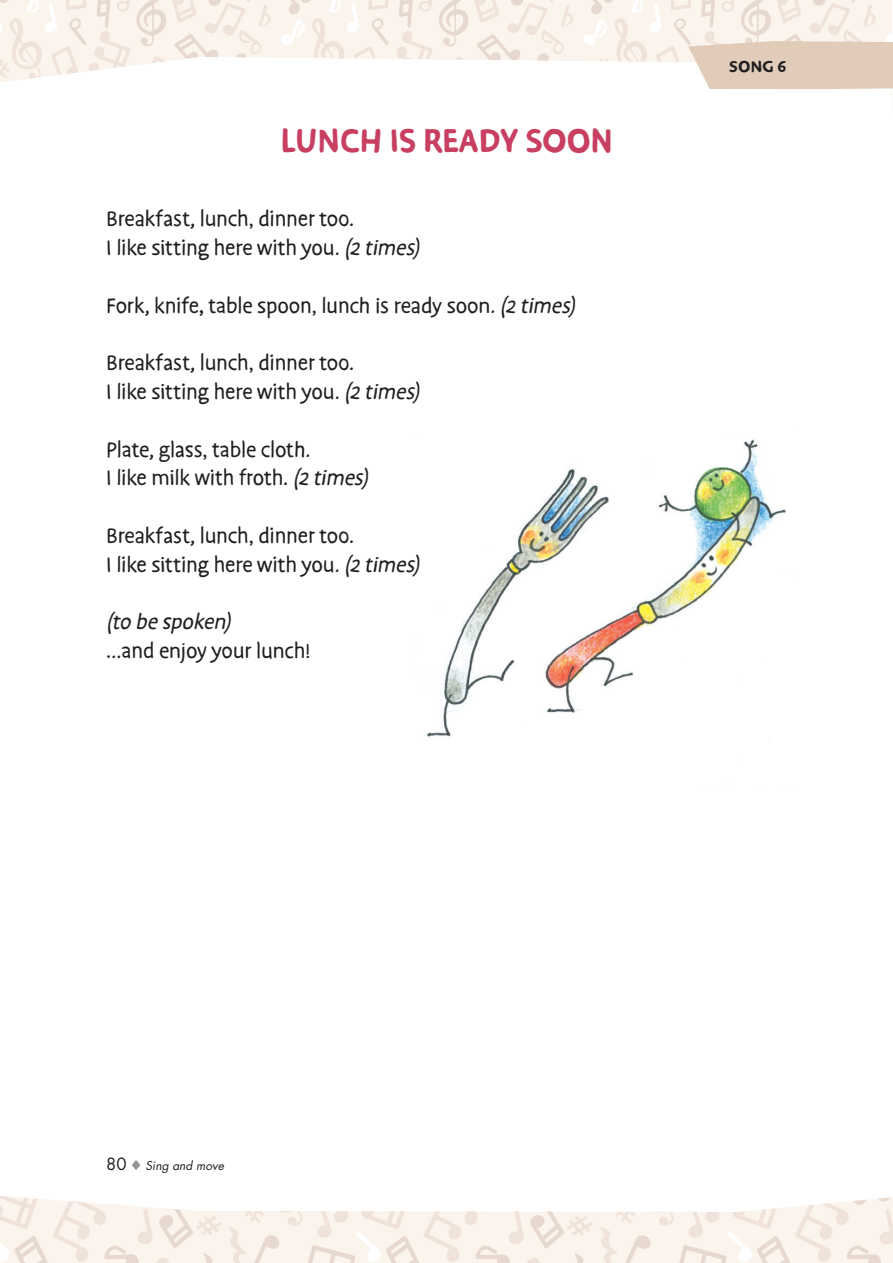
<style>
.page{position:relative;width:893px;height:1263px;background:#fff}
.page>*{position:absolute;margin:0;border:0;box-sizing:border-box;transform-origin:0 0}
.t1{font:700 37.5px "Duper";letter-spacing:.01em;color:#c83f62}
.t2{font:24px/28.8px "Duper";letter-spacing:-.005em;color:#231f20}
.t3{font:italic 24px "Duper";color:#231f20}
.t4{font:700 18px "Duper";color:#231f20;scale:1.1 1}
.t5{font:italic 12px "Futura Std";color:#231f20}
.s1{font-style:italic}
.s2{font-style:normal;font-size:16.5px}
</style>
<div class="page">
<img style="left:0;top:0;width:891px;height:57px">
<svg style="left:688px;top:41px;width:205px;height:48px;background:#e2cfbd"></svg>
<img style="left:0;top:1196px;width:893px;height:67px">
<img style="left:427px;top:439px;width:359px;height:304px">
<svg style="left:132px;top:1160px;width:8px;height:10px"></svg>
<h1 class="t1" style="left:280px;top:118px;width:333px">LUNCH IS READY SOON</h1>
<p class="t2" style="left:106px;top:206px;width:315px">Breakfast, lunch, dinner too.<br>I like sitting here with you. <span class="s1">(2times)</span></p>
<p class="t2" style="left:106px;top:292px;width:471px">Fork, knife, table spoon, lunch is ready soon. <span class="s1">(2times)</span></p>
<p class="t2" style="left:106px;top:350px;width:315px">Breakfast, lunch, dinner too.<br>I like sitting here with you. <span class="s1">(2times)</span></p>
<p class="t2" style="left:106px;top:436px;width:264px">Plate, glass, table cloth.<br>I like milk with froth. <span class="s1">(2times)</span></p>
<p class="t2" style="left:106px;top:522px;width:315px">Breakfast, lunch, dinner too.<br>I like sitting here with you. <span class="s1">(2times)</span></p>
<p class="t3" style="left:106px;top:609px;width:131px">(to be spoken)</p>
<p class="t2" style="left:106px;top:638px;width:206px">…and enjoy your lunch!</p>
<p class="t4" style="left:729px;top:56px;width:54px">SONG 6</p>
<p class="t5" style="left:106px;top:1158px;width:119px"><span class="s2">80</span> Sing and move</p>
</div>
